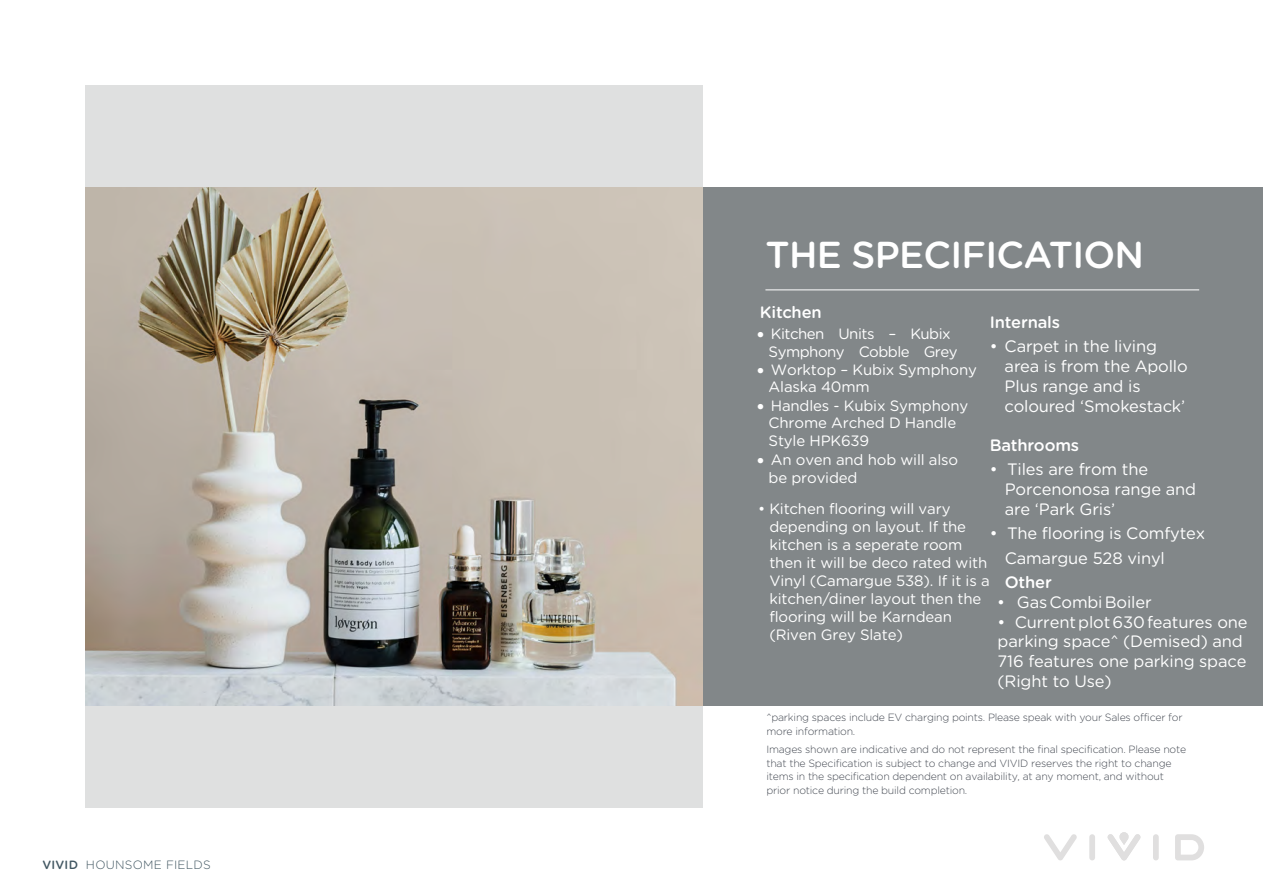
<style>
.page{position:relative;width:1263px;height:893px;background:#fff}
.page>*{position:absolute;margin:0;border:0;box-sizing:border-box;transform-origin:0 0}
.t1{font:500 37.5px "Gotham Rounded";letter-spacing:-.02em;color:#fff}
.t2{font:16.5px/19.8px "Gotham Rounded";letter-spacing:-.01em;color:#fff}
.t3{font:500 16.5px "Gotham Rounded";letter-spacing:-.01em;color:#fff}
.t4{font:15px/18px "Gotham Rounded";letter-spacing:-.01em;color:#fff}
.t5{font:15px/17.9px "Gotham Rounded";letter-spacing:-.035em;color:#fff}
.t6{font:300 12px "Gotham Rounded";letter-spacing:.02em;color:#425762}
.t7{font:300 10.5px/13.5px "Gotham Rounded";letter-spacing:-.02em;color:#464b54}
.s1{font-weight:500}
</style>
<div class="page">
<div style="left:1089px;top:834px;width:6px;height:26px;background:#e0dfdf;border-radius:3px"></div>
<div style="left:1153px;top:834px;width:6px;height:26px;background:#e0dfdf;border-radius:3px"></div>
<svg style="left:1175px;top:834px;width:29px;height:26px"></svg>
<svg style="left:1107px;top:832px;width:34px;height:28px"></svg>
<svg style="left:1044px;top:834px;width:33px;height:27px"></svg>
<div style="left:85px;top:187px;width:1178px;height:519px;background:#828789"></div>
<div style="left:85px;top:85px;width:617px;height:723px;background:#dfe0e0"></div>
<img style="left:85px;top:187px;width:617px;height:519px">
<hr style="left:765px;top:289px;width:434px;height:1px;background:#fff">
<p class="t6" style="left:43px;top:856px;width:170px"><span class="s1">VIVID</span> HOUNSOME FIELDS</p>
<p class="t1" style="left:765px;top:228px;width:380px">THE SPECIFICATION</p>
<p class="t3" style="left:760px;top:300px;width:63px">Kitchen</p>
<p class="t5" style="left:769px;top:324px;width:191px;text-indent:-11px">• Kitchen Units – Kubix<br>Symphony Cobble Grey</p>
<p class="t4" style="left:769px;top:360px;width:210px;text-indent:-11px">• Worktop – Kubix Symphony<br>Alaska 40mm</p>
<p class="t4" style="left:769px;top:396px;width:201px;text-indent:-11px">• Handles - Kubix Symphony<br>Chrome Arched D Handle<br>Style HPK639</p>
<p class="t4" style="left:769px;top:449px;width:191px;text-indent:-11px">• An oven and hob will also be provided</p>
<p class="t4" style="left:769px;top:499px;width:222px;text-indent:-11px">• Kitchen flooring will vary depending on layout. If the kitchen is a seperate room then it will be deco rated with<br>Vinyl (Camargue 538). If it is a kitchen/diner layout then the flooring will be Karndean (Riven Grey Slate)</p>
<p class="t3" style="left:990px;top:311px;width:72px">Internals</p>
<p class="t2" style="left:990px;top:336px;width:169px">• Carpet in the living</p>
<p class="t2" style="left:1005px;top:356px;width:185px">area is from the Apollo<br>Plus range and is</p>
<p class="t2" style="left:1005px;top:395px;width:182px">coloured ‘Smokestack’</p>
<p class="t3" style="left:990px;top:434px;width:91px">Bathrooms</p>
<h2 class="t2" style="left:1005px;top:459px;width:193px;text-indent:-15px">• Tiles are from the<br>Porcenonosa range and are ‘Park Gris’</h2>
<h2 class="t2" style="left:1005px;top:520px;width:202px;line-height:24.6px;text-indent:-15px">• The flooring is Comfytex<br>Camargue 528 vinyl</h2>
<h2 class="t3" style="left:1005px;top:570px;width:49px">Other</h2>
<h2 class="t2" style="left:997px;top:592px;width:156px">• Gas Combi Boiler</h2>
<h2 class="t2" style="left:998px;top:611px;width:252px">• Current plot 630features one parking space^ (Demised) and<br>716 features one parking space (Right to Use)</h2>
<p class="t7" style="left:766px;top:710px;width:418px;line-height:14px">^parking spaces include EV charging points. Please speak with your Sales officer for more information.</p>
<p class="t7" style="left:766px;top:742px;width:421px">Images shown are indicative and do not represent the final specification. Please note that the Specification is subject to change and VIVID reserves the right to change items in the specification dependent on availability, at any moment, and without prior notice during the build completion.</p>
</div>
